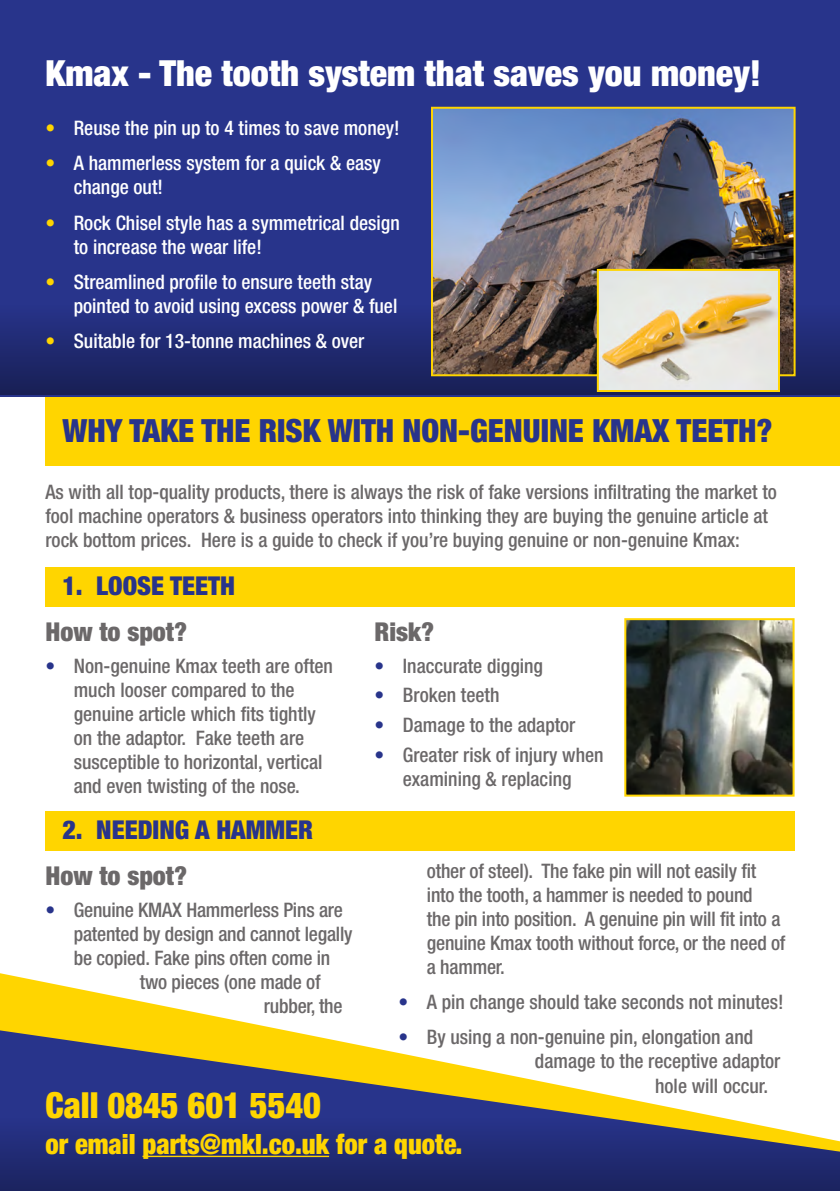
<style>
.page{position:relative;width:840px;height:1191px;background:#fff}
.page>*{position:absolute;margin:0;border:0;box-sizing:border-box;transform-origin:0 0}
.t1{font:900 condensed 36px "Helvetica Neue";color:#fff}
.t2{font:900 condensed 36px "Helvetica Neue";color:#ffd500;scale:.95 1}
.t3{font:900 condensed 32px "Helvetica Neue";color:#28348b}
.t4{font:900 condensed 28px "Helvetica Neue";color:#ffd500;scale:.95 1}
.t5{font:900 condensed 26px "Helvetica Neue";color:#28348b}
.t6{font:900 condensed 26px "Helvetica Neue";color:#6b6869}
.t7{font:500 condensed 20px/24px "Helvetica Neue";color:#6b6869}
.t8{font:500 condensed 20px/24px "Helvetica Neue";color:#fff}
.s1{color:#ffd500}
.s2{color:#28348b}
</style>
<div class="page">
<div style="left:0;top:0;width:839px;height:397px;background:#28348b"></div>
<div style="left:0;top:304px;width:839px;height:91px;background:linear-gradient(to bottom,#27338b,#192054)"></div>
<img style="left:434px;top:110px;width:358px;height:263px">
<div style="left:431px;top:107px;width:364px;height:269px;border:2px solid #ffd500"></div>
<img style="left:599px;top:272px;width:177px;height:117px">
<div style="left:596px;top:269px;width:183px;height:123px;border:2px solid #ffd500"></div>
<div style="left:45px;top:397px;width:794px;height:68px;background:#ffd500"></div>
<div style="left:45px;top:567px;width:749px;height:40px;background:#ffd500"></div>
<img style="left:627px;top:621px;width:164px;height:172px">
<div style="left:624px;top:618px;width:170px;height:178px;border:2px solid #ffd500"></div>
<div style="left:45px;top:811px;width:749px;height:39px;background:#ffd500"></div>
<svg style="left:0;top:973px;width:284px;height:57px"></svg>
<svg style="left:0;top:1030px;width:718px;height:87px"></svg>
<svg style="left:0;top:1117px;width:839px;height:74px;background:#2f3771"></svg>
<hr style="left:142px;top:1155px;width:187px;height:2px;background:#ffd500">
<h1 class="t1" style="left:45px;top:51px;width:716px">Kmax - The tooth system that saves you money!</h1>
<p class="t8" style="left:45px;top:115px;width:355px"><span class="s1">•</span> Reuse the pin up to 4 times to save money!</p>
<p class="t8" style="left:74px;top:151px;width:308px;text-indent:-28px"><span class="s1">•</span> A hammerless system for a quick &amp; easy change out!</p>
<p class="t8" style="left:74px;top:210px;width:327px;text-indent:-28px"><span class="s1">•</span> Rock Chisel style has a symmetrical design to increase the wear life!</p>
<p class="t8" style="left:74px;top:269px;width:325px;text-indent:-28px"><span class="s1">•</span> Streamlined profile to ensure teeth stay pointed to avoid using excess power &amp; fuel</p>
<p class="t8" style="left:45px;top:329px;width:320px"><span class="s1">•</span> Suitable for 13-tonne machines &amp; over</p>
<h2 class="t3" style="left:62px;top:411px;width:711px">WHY TAKE THE RISK WITH NON-GENUINE KMAX TEETH?</h2>
<p class="t7" style="left:45px;top:479px;width:732px">As with all top-quality products, there is always the risk of fake versions infiltrating the market to fool machine operators &amp; business operators into thinking they are buying the genuine article at rock bottom prices. Here is a guide to check if you’re buying genuine or non-genuine Kmax:</p>
<h3 class="t5" style="left:62px;top:569px;width:174px">1. LOOSE TEETH</h3>
<h3 class="t6" style="left:45px;top:615px;width:143px">How to spot?</h3>
<p class="t7" style="left:74px;top:653px;width:260px;text-indent:-28px"><span class="s2">•</span> Non-genuine Kmax teeth are often much looser compared to the genuine article which fits tightly on the adaptor. Fake teeth are susceptible to horizontal, vertical and even twisting of the nose.</p>
<h3 class="t5" style="left:62px;top:813px;width:252px">2. NEEDING A HAMMER</h3>
<h3 class="t6" style="left:374px;top:615px;width:61px">Risk?</h3>
<p class="t7" style="left:374px;top:653px;width:170px"><span class="s2">•</span> Inaccurate digging</p>
<p class="t7" style="left:374px;top:683px;width:126px"><span class="s2">•</span> Broken teeth</p>
<p class="t7" style="left:374px;top:712px;width:202px"><span class="s2">•</span> Damage to the adaptor</p>
<p class="t7" style="left:374px;top:742px;width:230px;text-align:center"><span class="s2">•</span> Greater risk of injury when examining &amp; replacing</p>
<p class="t7" style="left:426px;top:858px;width:360px">other of steel). The fake pin will not easily fit into the tooth, a hammer is needed to pound<br>the pin into position. A genuine pin will fit into a genuine Kmax tooth without force, or the need of a hammer.</p>
<p class="t7" style="left:398px;top:989px;width:386px"><span class="s2">•</span> A pin change should take seconds not minutes!</p>
<p class="t7" style="left:398px;top:1025px;width:356px"><span class="s2">•</span> By using a non-genuine pin, elongation and</p>
<p class="t7" style="left:534px;top:1049px;width:247px">damage to the receptive adaptor</p>
<p class="t7" style="left:654px;top:1073px;width:114px">hole will occur.</p>
<h3 class="t6" style="left:45px;top:859px;width:143px">How to spot?</h3>
<p class="t7" style="left:45px;top:897px;width:299px"><span class="s2">•</span> Genuine KMAX Hammerless Pins are</p>
<p class="t7" style="left:74px;top:921px;width:280px">patented by design and cannot legally</p>
<p class="t7" style="left:74px;top:945px;width:258px">be copied. Fake pins often come in</p>
<p class="t7" style="left:140px;top:969px;width:182px">two pieces (one made of</p>
<p class="t7" style="left:264px;top:993px;width:80px">rubber, the</p>
<h1 class="t2" style="left:45px;top:1082px;width:291px">Call 0845 601 5540</h1>
<h3 class="t4" style="left:45px;top:1126px;width:440px">or email parts@mkl.co.uk for a quote.</h3>
</div>
